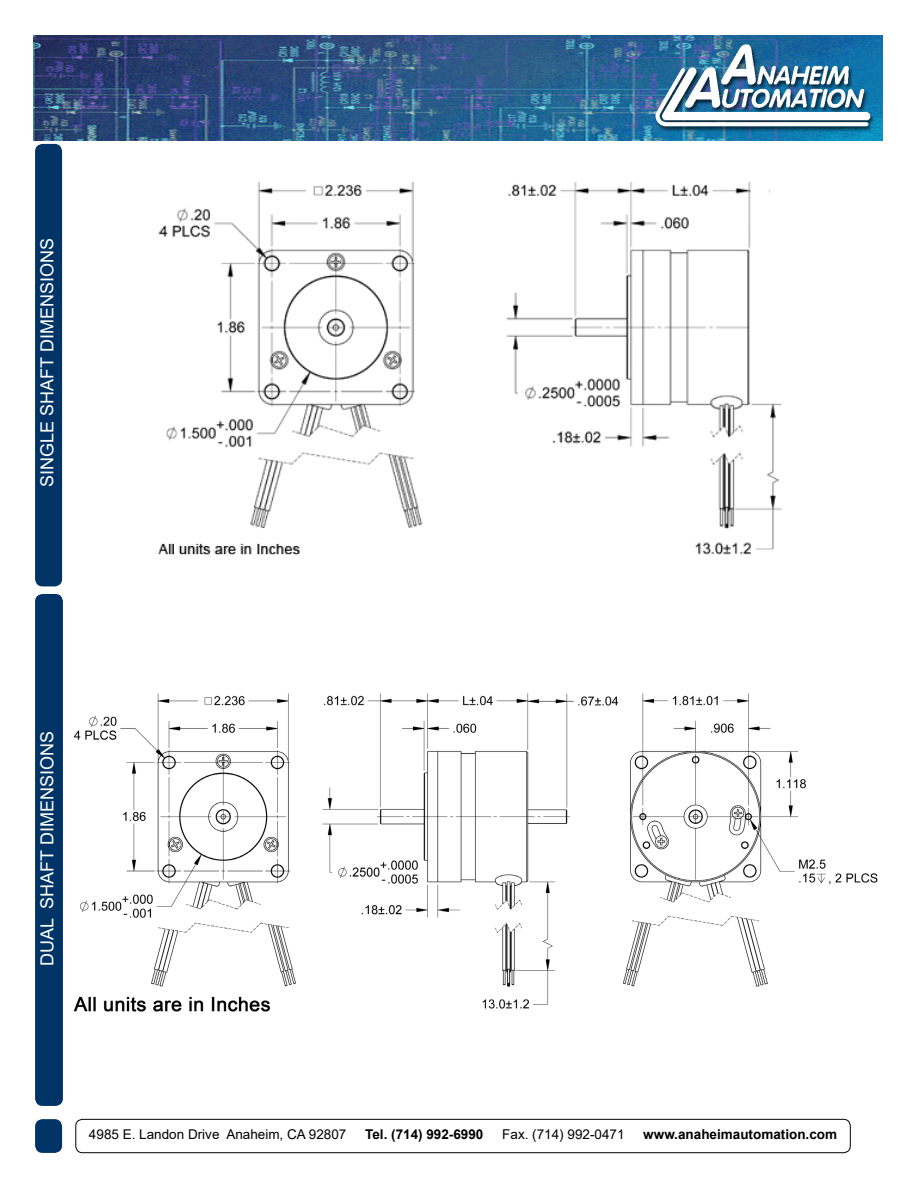
<style>
.page{position:relative;width:918px;height:1188px;background:#fff}
.page>*{position:absolute;margin:0;border:0;box-sizing:border-box;transform-origin:0 0}
.t1{font:18px "Arial";color:#fff}
.t2{font:13.5px "Arial";color:#000}
.t3{font:700 13.5px "Arial";color:#000}
</style>
<div class="page">
<div style="left:36px;top:145px;width:25px;height:441px;background:#036;border-radius:7px"></div>
<div style="left:35px;top:144px;width:27px;height:442px;border:2px solid #036;border-radius:7px"></div>
<div style="left:36px;top:1120px;width:25px;height:32px;background:#036;border-radius:7px"></div>
<div style="left:35px;top:1119px;width:27px;height:34px;border:2px solid #036;border-radius:7px"></div>
<div style="left:76px;top:1119px;width:775px;height:34px;border:1px solid #000;border-radius:7px"></div>
<div style="left:36px;top:595px;width:26px;height:510px;background:#036;border-radius:7px"></div>
<div style="left:35px;top:594px;width:28px;height:512px;border:2px solid #036;border-radius:7px"></div>
<img style="left:73px;top:693px;width:805px;height:319px">
<img style="left:158px;top:182px;width:624px;height:373px">
<img style="left:33px;top:35px;width:850px;height:105px">
<h1 class="t1" style="left:35px;top:487px;width:250px;rotate:-90deg">SINGLE SHAFT DIMENSIONS</h1>
<h1 class="t1" style="left:35px;top:966px;width:237px;rotate:-90deg">DUAL SHAFT DIMENSIONS</h1>
<p class="t2" style="left:89px;top:1125px;width:259px">4985 E. Landon Drive Anaheim, CA 92807</p>
<p class="t3" style="left:365px;top:1124px;width:120px">Tel. (714) 992-6990</p>
<p class="t2" style="left:502px;top:1125px;width:124px">Fax. (714) 992-0471</p>
<p class="t3" style="left:643px;top:1124px;width:195px">www.anaheimautomation.com</p>
</div>
